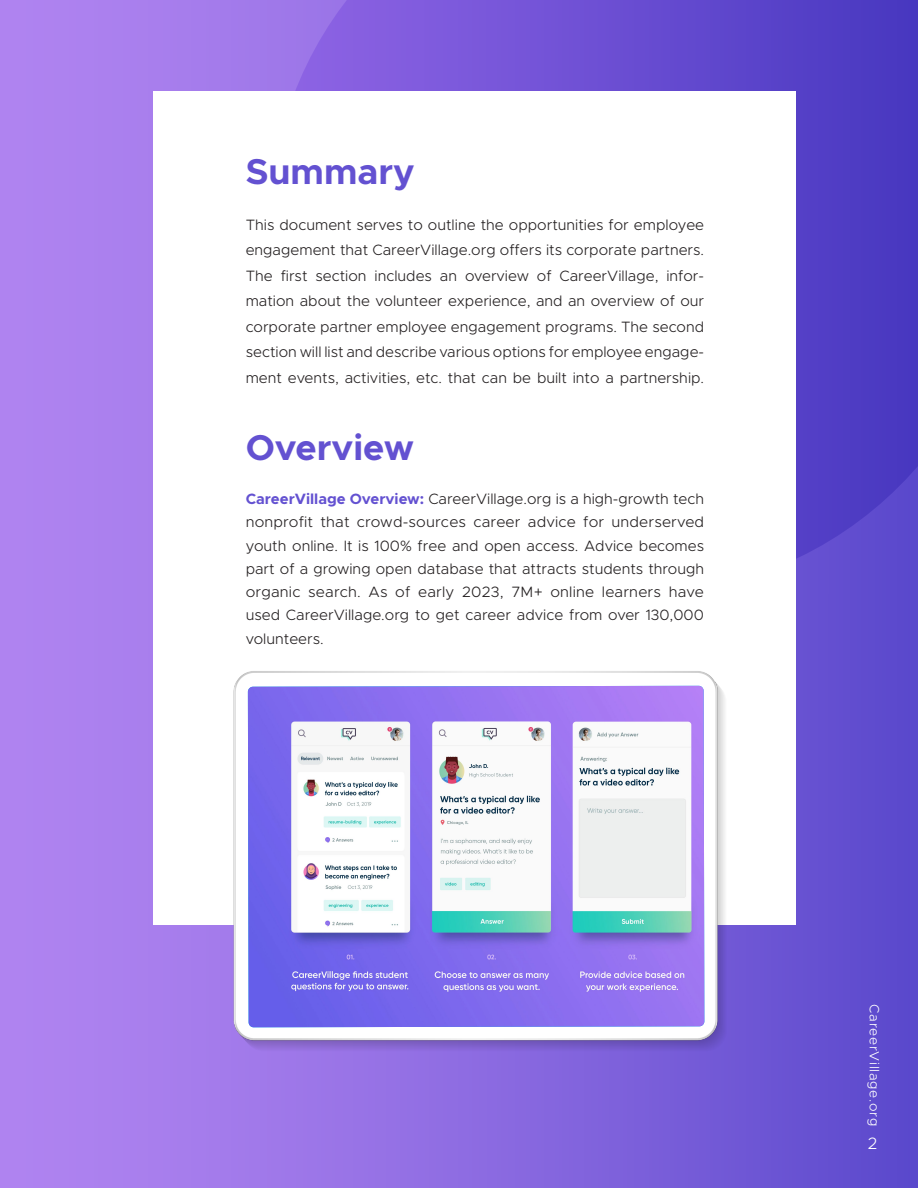
<style>
.page{position:relative;width:918px;height:1188px;background:#fff}
.page>*{position:absolute;margin:0;border:0;box-sizing:border-box;transform-origin:0 0}
.t1{font:700 36px "Metropolis";color:#6351d1}
.t2{font:300 16.5px "Metropolis";color:#fff}
.t3{font:300 15px/25.5px "Metropolis";color:#231f20;text-align:justify}
.t4{font:300 13.5px "Metropolis";letter-spacing:.05em;color:#fff}
.s1{font-weight:700;color:#6351d1}
</style>
<div class="page">
<div style="left:0;top:0;width:918px;height:1188px;background:linear-gradient(to right,#b889f4,#5f4cce)"></div>
<svg style="left:270px;top:0;width:648px;height:594px;background:#5f47cc"></svg>
<div style="left:154px;top:91px;width:642px;height:833px;background:#fff"></div>
<img style="left:209px;top:671px;width:537px;height:400px">
<img style="left:248px;top:686px;width:456px;height:341px">
<h1 class="t1" style="left:246px;top:149px;width:170px">Summary</h1>
<p class="t3" style="left:246px;top:212px;width:460px">This document serves to outline the opportunities for employee engagement that CareerVillage.org offers its corporate partners.<br>The first section includes an overview of CareerVillage, infor&shy;mation about the volunteer experience, and an overview of our corporate partner employee engagement programs. The second section will list and describe various options for employee engage&shy;ment events, activities, etc. that can be built into a partnership.</p>
<h1 class="t1" style="left:246px;top:425px;width:170px">Overview</h1>
<p class="t3" style="left:246px;top:487px;width:460px;line-height:23.4px"><span class="s1">CareerVillage Overview:</span> CareerVillage.org is a high-growth tech nonprofit that crowd-sources career advice for underserved youth online. It is 100% free and open access. Advice becomes part of a growing open database that attracts students through organic search. As of early 2023, 7M+ online learners have used CareerVillage.org to get career advice from over 130,000 volunteers.</p>
<p class="t4" style="left:883px;top:1004px;width:123px;rotate:90deg">CareerVillage.org</p>
<p class="t2" style="left:868px;top:1133px;width:11px">2</p>
</div>
